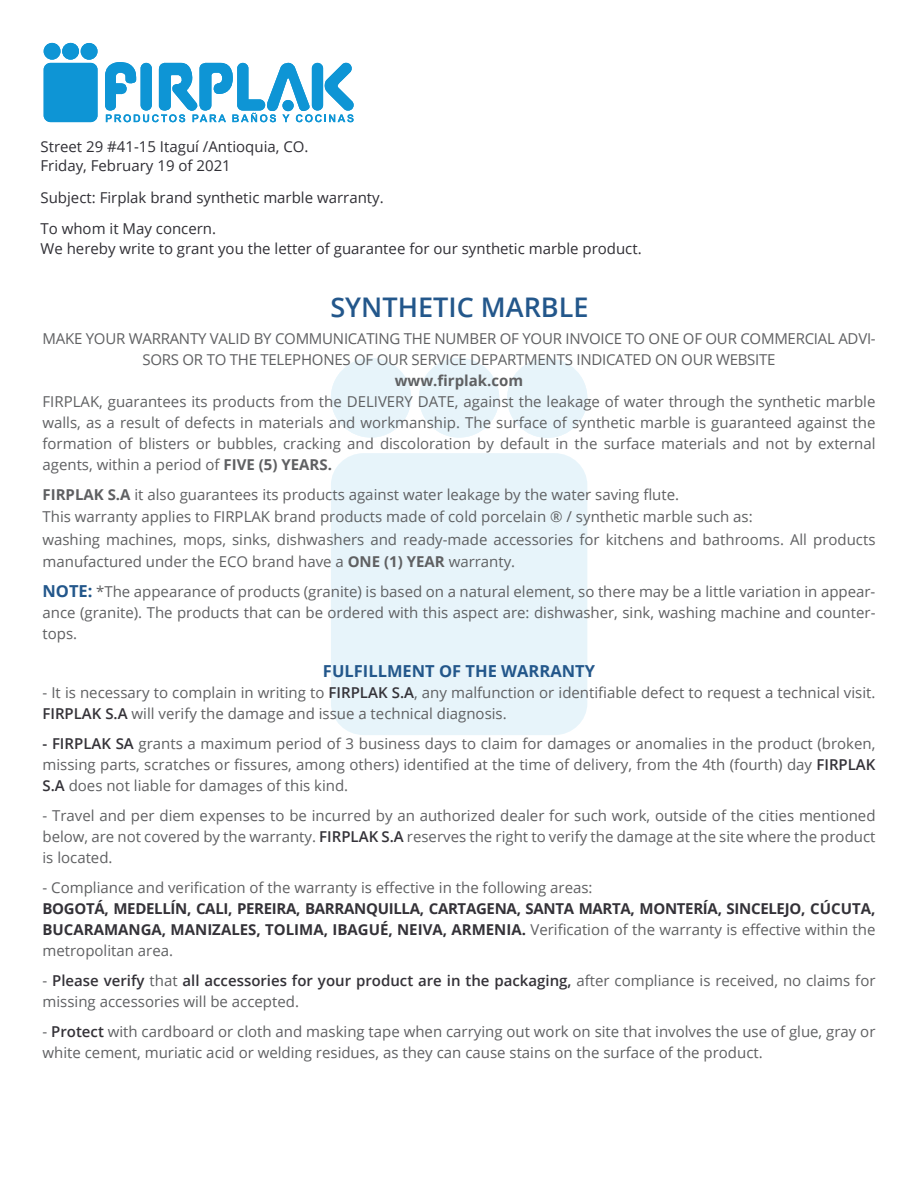
<style>
.page{position:relative;width:918px;height:1188px;background:#fff}
.page>*{position:absolute;margin:0;border:0;box-sizing:border-box;transform-origin:0 0}
.t1{font:600 27px "Open Sans";color:#23578b}
.t2{font:700 16.5px "Open Sans";color:#23578b}
.t3{font:15px/21px "Open Sans";color:#5f6062;text-align:justify}
.t4{font:700 15px/21px "Open Sans";color:#343238;text-align:justify}
.t5{font:15px/19.5px "Open Sans";color:#302f35}
.t6{font:700 15px "Open Sans";color:#5f6062}
.s1{font-weight:700}
.s2{font-weight:700;font-size:16.5px;color:#23578b}
.s3{font-weight:600;color:#343238}
.s4{font-weight:400;color:#5f6062}
</style>
<div class="page">
<div style="left:331px;top:453px;width:256px;height:282px;background:#e7f4fa;border-radius:33px"></div>
<div style="left:331px;top:358px;width:80px;height:80px;background:#e7f4fa;border-radius:50%"></div>
<div style="left:419px;top:358px;width:80px;height:80px;background:#e7f4fa;border-radius:50%"></div>
<div style="left:507px;top:358px;width:80px;height:80px;background:#e7f4fa;border-radius:50%"></div>
<div style="left:44px;top:43px;width:17px;height:17px;background:#0e95d5;border-radius:50%"></div>
<div style="left:62px;top:43px;width:17px;height:17px;background:#0e95d5;border-radius:50%"></div>
<div style="left:81px;top:43px;width:17px;height:17px;background:#0e95d5;border-radius:50%"></div>
<div style="left:44px;top:63px;width:54px;height:59px;background:#0e95d5;border-radius:7px"></div>
<svg style="left:105px;top:62px;width:249px;height:60px"></svg>
<p class="t5" style="left:41px;top:136px;width:270px">Street 29 #41-15 Itaguí /Antioquia, CO.<br>Friday, February 19 of 2021</p>
<p class="t5" style="left:41px;top:181px;width:345px;line-height:31.5px">Subject: Firplak brand synthetic marble warranty.<br>To whom it May concern.</p>
<p class="t5" style="left:41px;top:238px;width:603px">We hereby write to grant you the letter of guarantee for our synthetic marble product.</p>
<h1 class="t1" style="left:330px;top:288px;width:260px">SYNTHETIC MARBLE</h1>
<p class="t3" style="left:43px;top:328px;width:835px;text-align:center">MAKE YOUR WARRANTY VALID BY COMMUNICATING THE NUMBER OF YOUR INVOICE TO ONE OF OUR COMMERCIAL ADVI-<br>SORS OR TO THE TELEPHONES OF OUR SERVICE DEPARTMENTS INDICATED ON OUR WEBSITE</p>
<p class="t6" style="left:395px;top:370px;width:130px">www.firplak.com</p>
<p class="t3" style="left:43px;top:391px;width:835px">FIRPLAK, guarantees its products from the DELIVERY DATE, against the leakage of water through the synthetic marble walls, as a result of defects in materials and workmanship. The surface of synthetic marble is guaranteed against the formation of blisters or bubbles, cracking and discoloration by default in the surface materials and not by external agents, within a period of <span class="s1">FIVE (5) YEARS.</span></p>
<p class="t3" style="left:43px;top:483px;width:835px;line-height:22.5px;text-align:left"><span class="s1">FIRPLAK S.A</span> it also guarantees its products against water leakage by the water saving flute.<br>This warranty applies to FIRPLAK brand products made of cold porcelain ® / synthetic marble such as:<br>washing machines, mops, sinks, dishwashers and ready-made accessories for kitchens and bathrooms. All products manufactured under the ECO brand have a <span class="s1">ONE (1) YEAR</span> warranty.</p>
<p class="t3" style="left:42px;top:581px;width:835px"><span class="s2">NOTE:</span> *The appearance of products (granite) is based on a natural element, so there may be a little variation in appear&shy;ance (granite). The products that can be ordered with this aspect are: dishwasher, sink, washing machine and counter&shy;tops.</p>
<p class="t2" style="left:323px;top:660px;width:274px">FULFILLMENT OF THE WARRANTY</p>
<p class="t3" style="left:43px;top:682px;width:835px">- It is necessary to complain in writing to <span class="s3">FIRPLAK S.A</span>, any malfunction or identifiable defect to request a technical visit.<br><span class="s3">FIRPLAK S.A</span> will verify the damage and issue a technical diagnosis.</p>
<p class="t3" style="left:43px;top:733px;width:835px"><span class="s3">- FIRPLAK SA</span> grants a maximum period of 3 business days to claim for damages or anomalies in the product (broken, missing parts, scratches or fissures, among others) identified at the time of delivery, from the 4th (fourth) day <span class="s3">FIRPLAK S.A</span> does not liable for damages of this kind.</p>
<p class="t3" style="left:43px;top:805px;width:835px">- Travel and per diem expenses to be incurred by an authorized dealer for such work, outside of the cities mentioned below, are not covered by the warranty. <span class="s3">FIRPLAK S.A</span> reserves the right to verify the damage at the site where the product is located.</p>
<p class="t3" style="left:43px;top:877px;width:552px">- Compliance and verification of the warranty is effective in the following areas:</p>
<p class="t4" style="left:43px;top:898px;width:835px">BOGOTÁ, MEDELLÍN, CALI, PEREIRA, BARRANQUILLA, CARTAGENA, SANTA MARTA, MONTERÍA, SINCELEJO, CÚCUTA, BUCARAMANGA, MANIZALES, TOLIMA, IBAGUÉ, NEIVA, ARMENIA. <span class="s4">Verification of the warranty is effective within the metropolitan area.</span></p>
<p class="t3" style="left:43px;top:970px;width:835px">- <span class="s3">Please verify</span> that <span class="s3">all accessories for your product are in the packaging,</span> after compliance is received, no claims for missing accessories will be accepted.</p>
<p class="t3" style="left:43px;top:1021px;width:834px">- <span class="s3">Protect</span> with cardboard or cloth and masking tape when carrying out work on site that involves the use of glue, gray or white cement, muriatic acid or welding residues, as they can cause stains on the surface of the product.</p>
</div>
